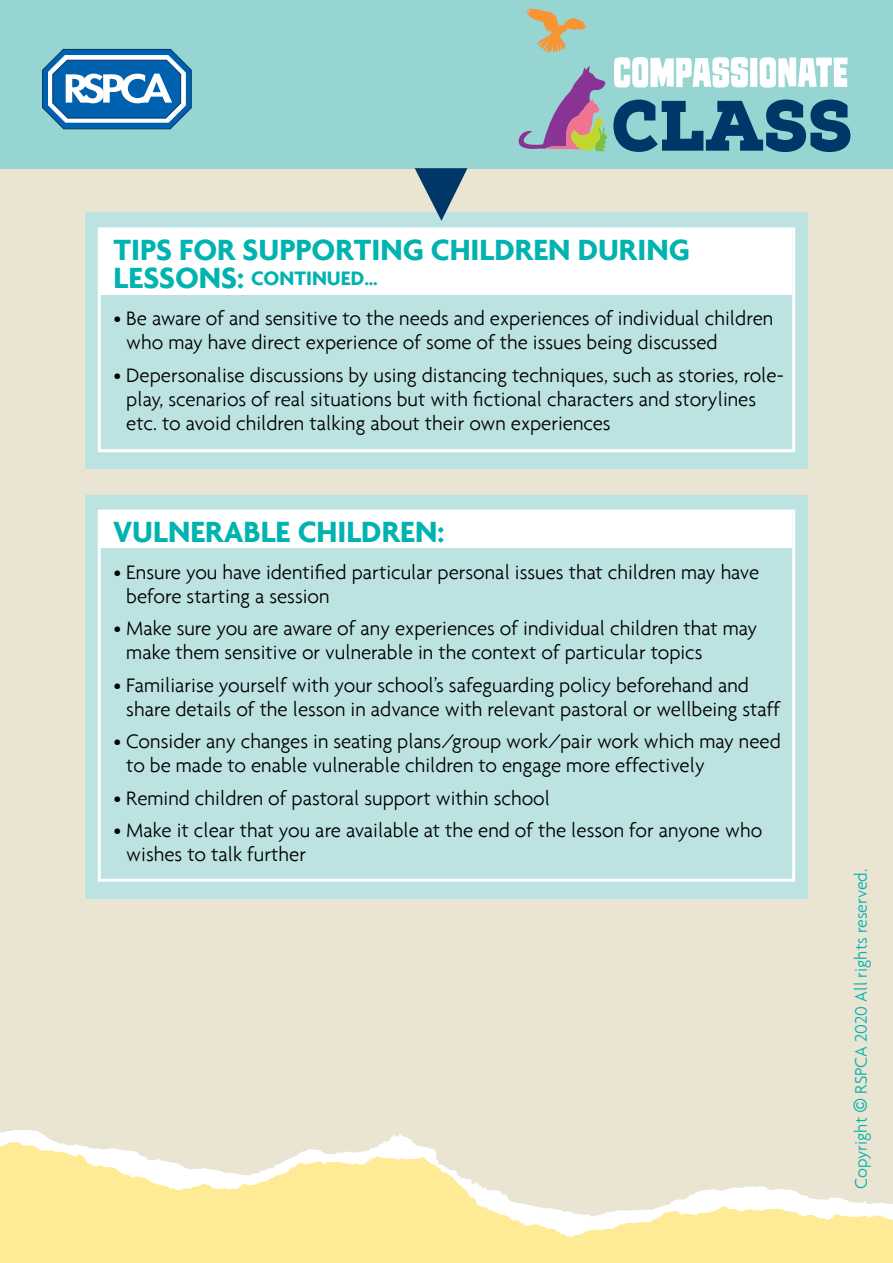
<style>
.page{position:relative;width:893px;height:1263px;background:#eae4d2}
.page>*{position:absolute;margin:0;border:0;box-sizing:border-box;transform-origin:0 0}
.t1{font:700 31.5px "Agenda";color:#00b3b0}
.t2{font:300 21px/24px "Agenda";color:#000}
.t3{font:700 21px "Agenda";color:#00b3b0}
.t4{font:300 18px "Agenda";color:#00b3b0}
.s1{font-size:31.5px}
.s2{font-family:"Arial";font-weight:400}
</style>
<div class="page">
<div style="left:0;top:0;width:893px;height:169px;background:#96d5d2"></div>
<svg style="left:42px;top:49px;width:149px;height:80px;background:#5293c3"></svg>
<svg style="left:614px;top:57px;width:233px;height:31px;background:#e0f2f1"></svg>
<svg style="left:519px;top:66px;width:88px;height:86px;background:#9da3ae"></svg>
<svg style="left:613px;top:99px;width:237px;height:53px;background:#417b96"></svg>
<svg style="left:526px;top:9px;width:61px;height:44px;background:#b9bd98"></svg>
<svg style="left:0;top:1130px;width:893px;height:133px;fill:#ffeb95"></svg>
<div style="left:85px;top:213px;width:723px;height:256px;background:#bce3e2"></div>
<div style="left:101px;top:230px;width:691px;height:65px;background:#fff"></div>
<div style="left:98px;top:227px;width:697px;height:225px;border:3px solid #fff"></div>
<div style="left:85px;top:495px;width:723px;height:404px;background:#bce3e2"></div>
<div style="left:101px;top:512px;width:691px;height:36px;background:#fff"></div>
<div style="left:98px;top:509px;width:697px;height:373px;border:3px solid #fff"></div>
<svg style="left:415px;top:168px;width:52px;height:53px"></svg>
<h1 class="t1" style="left:114px;top:230px;width:578px">TIPS FOR SUPPORTING CHILDREN DURING</h1>
<p class="t3" style="left:114px;top:266px;width:266px"><span class="s1">LESSONS:</span> CONTINUED…</p>
<p class="t2" style="left:126px;top:306px;width:648px;text-indent:-13px">• Be aware of and sensitive to the needs and experiences of individual children who may have direct experience of some of the issues being discussed</p>
<p class="t2" style="left:126px;top:363px;width:659px;text-indent:-13px">• Depersonalise discussions by using distancing techniques, such as stories, role&shy;play, scenarios of real situations but with fictional characters and storylines etc. to avoid children talking about their own experiences</p>
<h1 class="t1" style="left:114px;top:512px;width:332px">VULNERABLE CHILDREN:</h1>
<p class="t2" style="left:126px;top:560px;width:634px;text-indent:-13px">• Ensure you have identified particular personal issues that children may have before starting a session</p>
<p class="t2" style="left:126px;top:616px;width:632px;text-indent:-13px">• Make sure you are aware of any experiences of individual children that may make them sensitive or vulnerable in the context of particular topics</p>
<p class="t2" style="left:126px;top:673px;width:655px;text-indent:-13px">• Familiarise yourself with your school’s safeguarding policy beforehand and share details of the lesson in advance with relevant pastoral or wellbeing staff</p>
<p class="t2" style="left:126px;top:729px;width:656px;text-indent:-13px">• Consider any changes in seating plans/group work/pair work which may need to be made to enable vulnerable children to engage more effectively</p>
<p class="t2" style="left:114px;top:786px;width:438px">• Remind children of pastoral support within school</p>
<p class="t2" style="left:126px;top:818px;width:637px;text-indent:-13px">• Make it clear that you are available at the end of the lesson for anyone who wishes to talk further</p>
<p class="t4" style="left:850px;top:1188px;width:321px;rotate:-90deg">Copyright <span class="s2">©</span> RSPCA 2020 All rights reserved.</p>
</div>
